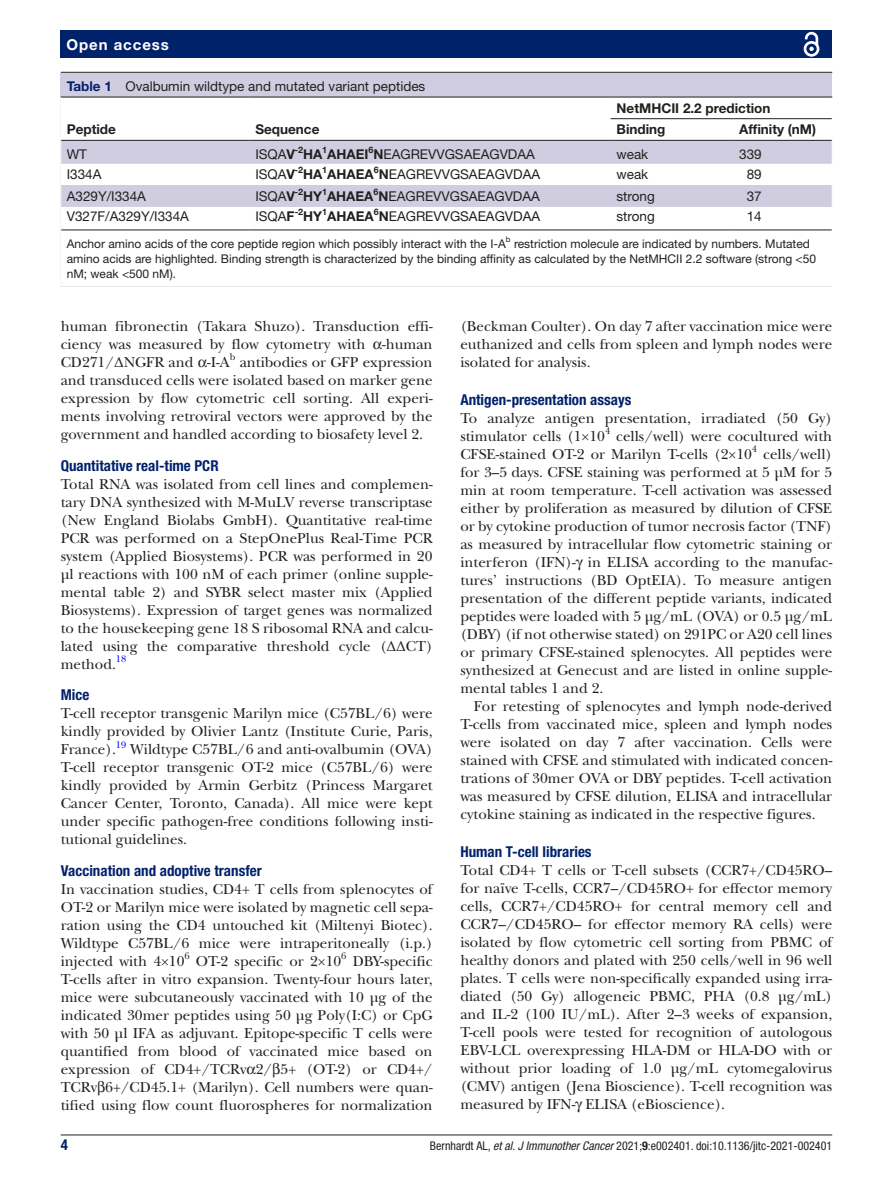
<style>
.page{position:relative;width:893px;height:1191px;background:#fff}
.page>*{position:absolute;margin:0;border:0;box-sizing:border-box;transform-origin:0 0}
.t1{font:15px/18px "New Baskerville";color:#231f20;text-align:justify}
.t2{font:700 condensed 15px "Helvetica Neue LT Std";color:#00226b}
.t3{font:700 15px "Helvetica Neue LT Std";letter-spacing:.065em;color:#fff}
.t4{font:13.5px "Helvetica Neue LT Std";color:#231f20}
.t5{font:700 13.5px/21.6px "Helvetica Neue LT Std";color:#231f20}
.t6{font:12px/15px "Helvetica Neue LT Std";color:#231f20}
.t7{font:condensed 12px "Helvetica Neue LT Std";color:#231f20}
.t8{font:9.9px "New Baskerville";color:#231f20}
.t9{font:9.9px "New Baskerville";color:#00f}
.s1{font-weight:700;color:#00226b}
.s2{font-weight:700}
.s3{font-family:"Times New Roman"}
.s4{font-style:italic}
</style>
<div class="page">
<hr style="left:61px;top:1134px;width:771px;height:1px;background:#231f20">
<div style="left:61px;top:31px;width:771px;height:27px;background:#00226b"></div>
<svg style="left:803px;top:31px;width:17px;height:26px"></svg>
<div style="left:61px;top:73px;width:771px;height:213px;background:#d0cde0"></div>
<hr style="left:61px;top:72px;width:771px;height:1px;background:#231f20">
<div style="left:61px;top:98px;width:771px;height:188px;background:#fff"></div>
<svg style="left:61px;top:141px;width:771px;height:66px"></svg>
<hr style="left:61px;top:140px;width:188px;height:1px;background:#231f20">
<hr style="left:249px;top:140px;width:362px;height:1px;background:#231f20">
<hr style="left:61px;top:97px;width:188px;height:1px;background:#231f20">
<hr style="left:249px;top:97px;width:362px;height:1px;background:#231f20">
<hr style="left:611px;top:97px;width:122px;height:1px;background:#231f20">
<hr style="left:733px;top:97px;width:99px;height:1px;background:#231f20">
<hr style="left:611px;top:118px;width:122px;height:1px;background:#231f20">
<hr style="left:611px;top:140px;width:122px;height:1px;background:#231f20">
<hr style="left:733px;top:118px;width:99px;height:1px;background:#231f20">
<hr style="left:733px;top:140px;width:99px;height:1px;background:#231f20">
<hr style="left:249px;top:229px;width:362px;height:1px;background:#231f20">
<hr style="left:611px;top:229px;width:122px;height:1px;background:#231f20">
<hr style="left:733px;top:229px;width:99px;height:1px;background:#231f20">
<hr style="left:61px;top:229px;width:188px;height:1px;background:#231f20">
<svg style="left:60px;top:97px;width:1px;height:133px"></svg>
<hr style="left:67px;top:277px;width:765px;height:1px;background:#fff">
<p class="t3" style="left:66px;top:35px;width:104px">Open access</p>
<p class="t4" style="left:67px;top:78px;width:360px"><span class="s1">Table 1</span> Ovalbumin wildtype and mutated variant peptides</p>
<p class="t5" style="left:67px;top:118px;width:51px">Peptide</p>
<p class="t5" style="left:255px;top:118px;width:66px">Sequence</p>
<p class="t5" style="left:617px;top:97px;width:155px">NetMHCII 2.2 prediction<br>Binding</p>
<p class="t5" style="left:739px;top:118px;width:78px">Affinity (nM)</p>
<p class="t4" style="left:67px;top:146px;width:22px">WT</p>
<p class="t4" style="left:255px;top:146px;width:281px">ISQA<span class="s2">V</span><sup>-2</sup><span class="s2">HA</span><sup>1</sup><span class="s2">AHAEI</span><sup>6</sup><span class="s2">N</span>EAGREVVGSAEAGVDAA</p>
<p class="t4" style="left:617px;top:146px;width:33px">weak</p>
<p class="t4" style="left:739px;top:146px;width:24px">339</p>
<p class="t4" style="left:67px;top:166px;width:36px">I334A</p>
<p class="t4" style="left:255px;top:166px;width:286px">ISQA<span class="s2">V</span><sup>-2</sup><span class="s2">HA</span><sup>1</sup><span class="s2">AHAEA</span><sup>6</sup><span class="s2">N</span>EAGREVVGSAEAGVDAA</p>
<p class="t4" style="left:617px;top:166px;width:33px">weak</p>
<p class="t4" style="left:747px;top:166px;width:17px">89</p>
<p class="t4" style="left:67px;top:188px;width:81px">A329Y/I334A</p>
<p class="t4" style="left:255px;top:188px;width:286px">ISQA<span class="s2">V</span><sup>-2</sup><span class="s2">HY</span><sup>1</sup><span class="s2">AHAEA</span><sup>6</sup><span class="s2">N</span>EAGREVVGSAEAGVDAA</p>
<p class="t4" style="left:617px;top:188px;width:40px">strong</p>
<p class="t4" style="left:747px;top:188px;width:17px">37</p>
<p class="t4" style="left:67px;top:208px;width:124px">V327F/A329Y/I334A</p>
<p class="t4" style="left:255px;top:208px;width:286px">ISQA<span class="s2">F</span><sup>-2</sup><span class="s2">HY</span><sup>1</sup><span class="s2">AHAEA</span><sup>6</sup><span class="s2">N</span>EAGREVVGSAEAGVDAA</p>
<p class="t4" style="left:617px;top:208px;width:40px">strong</p>
<p class="t4" style="left:747px;top:208px;width:17px">14</p>
<p class="t6" style="left:67px;top:235px;width:751px">Anchor amino acids of the core peptide region which possibly interact with the I-A<sup>b</sup> restriction molecule are indicated by numbers. Mutated amino acids are highlighted. Binding strength is characterized by the binding affinity as calculated by the NetMHCII 2.2 software (strong &lt;50 nM; weak &lt;500 nM).</p>
<p class="t1" style="left:61px;top:317px;width:373px">human fibronectin (Takara Shuzo). Transduction effi&shy;ciency was measured by flow cytometry with -human CD271/<span class="s3">Δ</span>NGFR and -I-A</p>
<p class="t8" style="left:230px;top:351px;width:7px">b</p>
<p class="t1" style="left:61px;top:353px;width:373px;text-indent:179px">antibodies or GFP expression and transduced cells were isolated based on marker gene expression by flow cytometric cell sorting. All experi&shy;ments involving retroviral vectors were approved by the government and handled according to biosafety level 2.</p>
<p class="t2" style="left:61px;top:456px;width:159px">Quantitative real-time PCR</p>
<p class="t1" style="left:61px;top:475px;width:373px">Total RNA was isolated from cell lines and complemen&shy;tary DNA synthesized with M-MuLV reverse transcriptase (New England Biolabs GmbH). Quantitative real-time PCR was performed on a StepOnePlus Real-Time PCR system (Applied Biosystems). PCR was performed in 20 µl reactions with 100 nM of each primer (online supple&shy;mental table 2) and SYBR select master mix (Applied Biosystems). Expression of target genes was normalized to the housekeeping gene 18 S ribosomal RNA and calcu&shy;lated using the comparative threshold cycle (<span class="s3">ΔΔ</span>CT) method.</p>
<p class="t9" style="left:116px;top:653px;width:12px">18</p>
<p class="t2" style="left:61px;top:686px;width:30px">Mice</p>
<p class="t1" style="left:61px;top:704px;width:373px">T-cell receptor transgenic Marilyn mice (C57BL/6) were kindly provided by Olivier Lantz (Institute Curie, Paris, France).</p>
<p class="t9" style="left:116px;top:738px;width:12px">19</p>
<p class="t1" style="left:61px;top:740px;width:373px;text-indent:70px">Wildtype C57BL/6 and anti-ovalbumin (OVA)<br>T-cell receptor transgenic OT-2 mice (C57BL/6) were kindly provided by Armin Gerbitz (Princess Margaret Cancer Center, Toronto, Canada). All mice were kept under specific pathogen-free conditions following insti&shy;tutional guidelines.</p>
<p class="t2" style="left:61px;top:861px;width:202px">Vaccination and adoptive transfer</p>
<p class="t1" style="left:61px;top:880px;width:373px">In vaccination studies, CD4+ T cells from splenocytes of OT-2 or Marilyn mice were isolated by magnetic cell sepa&shy;ration using the CD4 untouched kit (Miltenyi Biotec).<br>Wildtype C57BL/6 mice were intraperitoneally (i.p.) injected with 4×10</p>
<p class="t8" style="left:185px;top:950px;width:7px">6</p>
<p class="t1" style="left:196px;top:952px;width:147px">OT-2 specific or 2×10</p>
<p class="t8" style="left:341px;top:950px;width:7px">6</p>
<p class="t1" style="left:61px;top:952px;width:373px;text-indent:292px">DBY-specific T-cells after in vitro expansion. Twenty-four hours later, mice were subcutaneously vaccinated with 10 µg of the indicated 30mer peptides using 50 µg Poly(I:C) or CpG with 50 µl IFA as adjuvant. Epitope-specific T cells were quantified from blood of vaccinated mice based on expression of CD4+/TCRv 2/ 5+ (OT-2) or CD4+/ TCRv 6+/CD45.1+ (Marilyn). Cell numbers were quan&shy;tified using flow count fluorospheres for normalization</p>
<p class="t1" style="left:460px;top:317px;width:373px">(Beckman Coulter). On day 7 after vaccination mice were euthanized and cells from spleen and lymph nodes were isolated for analysis.</p>
<p class="t2" style="left:460px;top:390px;width:172px">Antigen-presentation assays</p>
<p class="t1" style="left:460px;top:409px;width:373px">To analyze antigen presentation, irradiated (50 Gy) stimulator cells (1×10</p>
<p class="t8" style="left:605px;top:425px;width:7px">4</p>
<p class="t1" style="left:460px;top:427px;width:373px;text-indent:156px">cells/well) were cocultured with<br>CFSE-stained OT-2 or Marilyn T-cells (2×10</p>
<p class="t8" style="left:752px;top:443px;width:7px">4</p>
<p class="t1" style="left:460px;top:445px;width:373px;text-indent:303px">cells/well) for 3–5 days. CFSE staining was performed at 5 µM for 5 min at room temperature. T-cell activation was assessed either by proliferation as measured by dilution of CFSE or by cytokine production of tumor necrosis factor (TNF) as measured by intracellular flow cytometric staining or interferon (IFN)- in ELISA according to the manufac&shy;tures’ instructions (BD OptEIA). To measure antigen presentation of the different peptide variants, indicated peptides were loaded with 5 µg/mL (OVA) or 0.5 µg/mL (DBY) (if not otherwise stated) on 291PC or A20 cell lines or primary CFSE-stained splenocytes. All peptides were synthesized at Genecust and are listed in online supple&shy;mental tables 1 and 2.</p>
<p class="t1" style="left:460px;top:697px;width:373px;text-indent:14px">For retesting of splenocytes and lymph node-derived T-cells from vaccinated mice, spleen and lymph nodes were isolated on day 7 after vaccination. Cells were stained with CFSE and stimulated with indicated concen&shy;trations of 30mer OVA or DBY peptides. T-cell activation was measured by CFSE dilution, ELISA and intracellular cytokine staining as indicated in the respective figures.</p>
<p class="t2" style="left:460px;top:843px;width:133px">Human T-cell libraries</p>
<p class="t1" style="left:460px;top:861px;width:373px">Total CD4+ T cells or T-cell subsets (CCR7+/CD45RO– for naïve T-cells, CCR7–/CD45RO+ for effector memory cells, CCR7+/CD45RO+ for central memory cell and CCR7–/CD45RO– for effector memory RA cells) were isolated by flow cytometric cell sorting from PBMC of healthy donors and plated with 250 cells/well in 96 well plates. T cells were non-specifically expanded using irra&shy;diated (50 Gy) allogeneic PBMC, PHA (0.8 µg/mL) and IL-2 (100 IU/mL). After 2–3 weeks of expansion, T-cell pools were tested for recognition of autologous EBV-LCL overexpressing HLA-DM or HLA-DO with or without prior loading of 1.0 µg/mL cytomegalovirus (CMV) antigen (Jena Bioscience). T-cell recognition was measured by IFN- ELISA (eBioscience).</p>
<p class="t2" style="left:61px;top:1135px;width:9px">4</p>
<p class="t7" style="left:430px;top:1138px;width:404px">Bernhardt AL, <span class="s4">et al</span>. <span class="s4">J Immunother Cancer</span> 2021;<span class="s2">9</span>:e002401. doi:10.1136/jitc-2021-002401</p>
</div>
